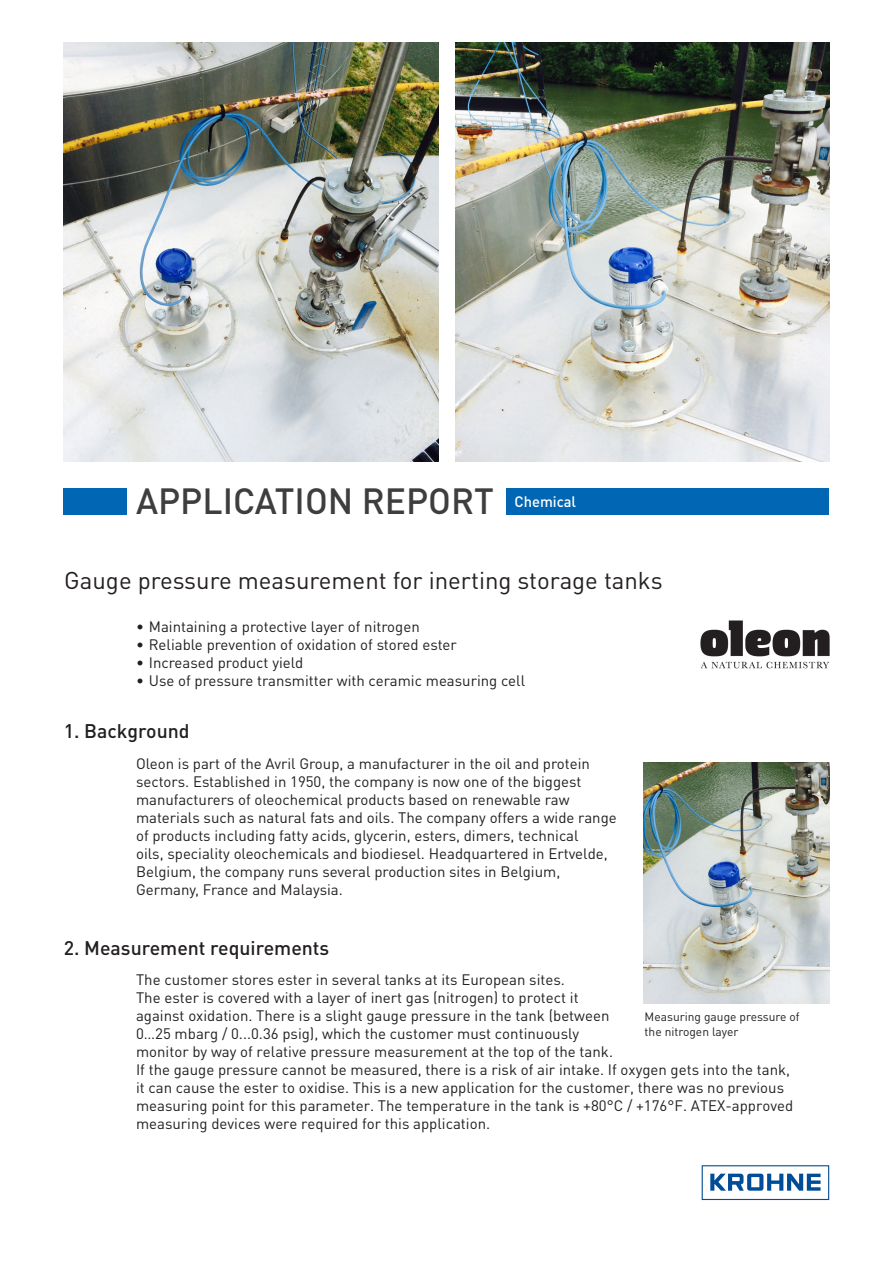
<style>
.page{position:relative;width:893px;height:1263px;background:#fff}
.page>*{position:absolute;margin:0;border:0;box-sizing:border-box;transform-origin:0 0}
.t1{font:500 36px "DIN Pro";color:#3e3e3f}
.t2{font:24px "DIN Pro";color:#231f20}
.t3{font:500 19.5px "DIN Pro";color:#231f20}
.t4{font:15px/18px "DIN Pro";color:#231f20}
.t5{font:500 15px "DIN Pro";color:#fff}
.t6{font:12px/14.4px "DIN Pro";color:#231f20}
</style>
<div class="page">
<div style="left:64px;top:488px;width:765px;height:26px;background:#0166b3"></div>
<div style="left:128px;top:487px;width:378px;height:34px;background:#fff"></div>
<img style="left:455px;top:42px;width:374px;height:419px">
<img style="left:64px;top:42px;width:374px;height:419px">
<img style="left:700px;top:620px;width:130px;height:49px">
<img style="left:643px;top:762px;width:186px;height:241px">
<svg style="left:702px;top:1165px;width:127px;height:35px"></svg>
<h1 class="t1" style="left:136px;top:477px;width:359px">APPLICATION REPORT</h1>
<p class="t5" style="left:514px;top:491px;width:63px">Chemical</p>
<h2 class="t2" style="left:64px;top:564px;width:600px">Gauge pressure measurement for inerting storage tanks</h2>
<p class="t4" style="left:136px;top:617px;width:285px">• Maintaining a protective layer of nitrogen</p>
<p class="t4" style="left:136px;top:635px;width:322px">• Reliable prevention of oxidation of stored ester</p>
<p class="t4" style="left:136px;top:653px;width:169px">• Increased product yield</p>
<p class="t4" style="left:136px;top:671px;width:391px">• Use of pressure transmitter with ceramic measuring cell</p>
<h3 class="t3" style="left:64px;top:718px;width:127px">1. Background</h3>
<p class="t4" style="left:136px;top:754px;width:482px">Oleon is part of the Avril Group, a manufacturer in the oil and protein sectors. Established in 1950, the company is now one of the biggest manufacturers of oleochemical products based on renewable raw materials such as natural fats and oils. The company offers a wide range of products including fatty acids, glycerin, esters, dimers, technical<br>oils, speciality oleochemicals and biodiesel. Headquartered in Ertvelde, Belgium, the company runs several production sites in Belgium, Germany, France and Malaysia.</p>
<h3 class="t3" style="left:64px;top:934px;width:267px">2. Measurement requirements</h3>
<p class="t4" style="left:136px;top:970px;width:659px">The customer stores ester in several tanks at its European sites.<br>The ester is covered with a layer of inert gas (nitrogen) to protect it<br>against oxidation. There is a slight gauge pressure in the tank (between<br>0…25 mbarg / 0...0.36 psig), which the customer must continuously<br>monitor by way of relative pressure measurement at the top of the tank.<br>If the gauge pressure cannot be measured, there is a risk of air intake. If oxygen gets into the tank, it can cause the ester to oxidise. This is a new application for the customer, there was no previous measuring point for this parameter. The temperature in the tank is +80°C / +176°F. ATEX-approved measuring devices were required for this application.</p>
<p class="t6" style="left:644px;top:1009px;width:157px">Measuring gauge pressure of the nitrogen layer</p>
</div>
